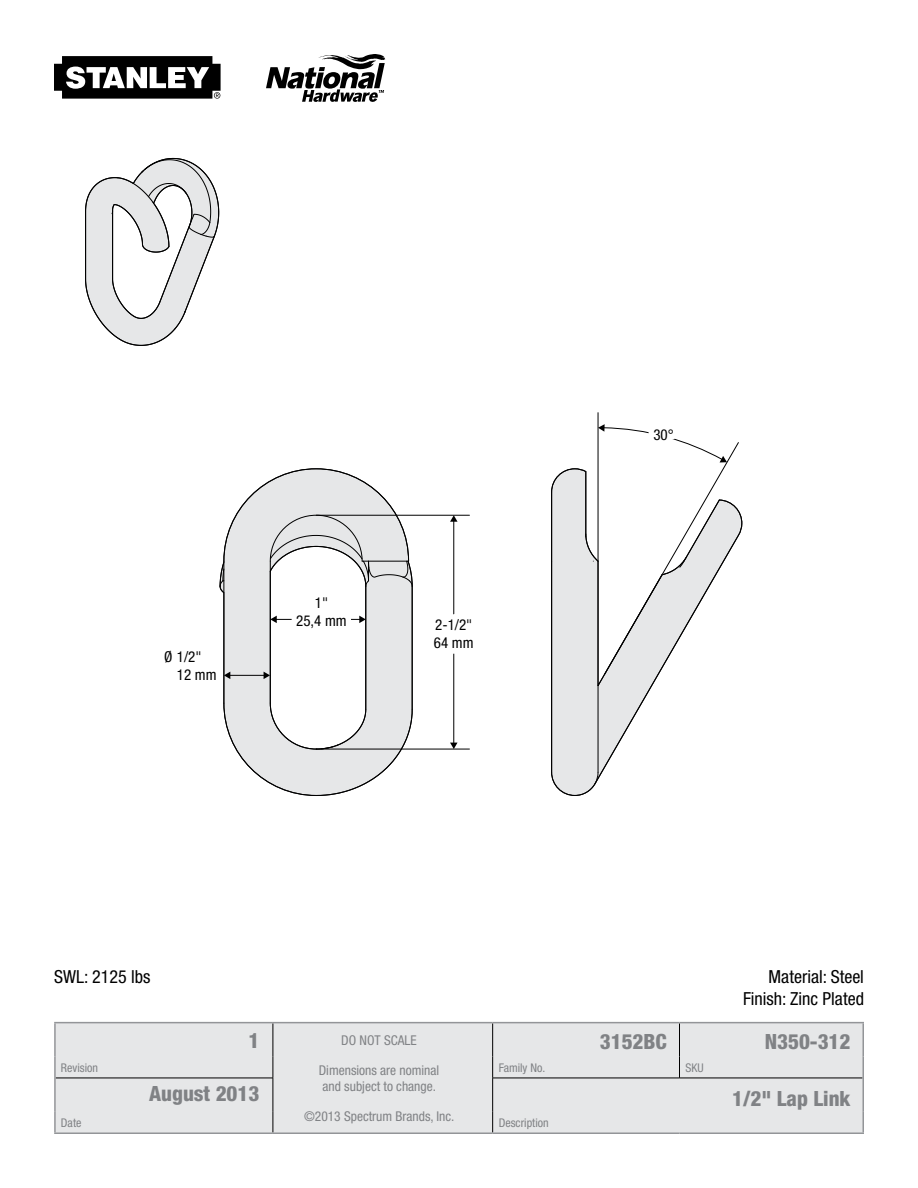
<style>
.page{position:relative;width:918px;height:1188px;background:#fff}
.page>*{position:absolute;margin:0;border:0;box-sizing:border-box;transform-origin:0 0}
.t1{font:800 condensed 21px "Helvetica Neue";color:#808285}
.t2{font:condensed 18px/21.6px "Helvetica Neue";color:#000;text-align:right}
.t3{font:condensed 15px/18px "Helvetica Neue";color:#000}
.t4{font:condensed 13.5px/16.2px "Helvetica Neue";color:#808285}
.t5{font:condensed 12px "Helvetica Neue";color:#808285}
</style>
<div class="page">
<svg style="left:54px;top:56px;width:167px;height:43px"></svg>
<svg style="left:266px;top:54px;width:119px;height:48px"></svg>
<div style="left:56px;top:1023px;width:806px;height:109px;background:#e6e7e8"></div>
<hr style="left:273px;top:1023px;width:1px;height:33px;background:#000">
<hr style="left:492px;top:1023px;width:1px;height:33px;background:#000">
<hr style="left:679px;top:1023px;width:1px;height:33px;background:#000">
<svg style="left:273px;top:1056px;width:1px;height:22px"></svg>
<svg style="left:492px;top:1056px;width:1px;height:22px"></svg>
<svg style="left:679px;top:1056px;width:1px;height:22px"></svg>
<hr style="left:56px;top:1078px;width:217px;height:1px;background:#000">
<hr style="left:273px;top:1078px;width:1px;height:34px;background:#000">
<hr style="left:492px;top:1078px;width:188px;height:1px;background:#000">
<hr style="left:492px;top:1078px;width:1px;height:34px;background:#000">
<hr style="left:680px;top:1078px;width:183px;height:1px;background:#000">
<svg style="left:273px;top:1112px;width:1px;height:20px"></svg>
<svg style="left:492px;top:1112px;width:1px;height:20px"></svg>
<hr style="left:54px;top:1022px;width:219px;height:1px;background:#939598">
<hr style="left:54px;top:1023px;width:2px;height:33px;background:#939598">
<hr style="left:54px;top:1056px;width:2px;height:22px;background:#939598">
<hr style="left:273px;top:1022px;width:220px;height:1px;background:#939598">
<hr style="left:273px;top:1132px;width:220px;height:2px;background:#939598">
<hr style="left:493px;top:1022px;width:187px;height:1px;background:#939598">
<hr style="left:680px;top:1022px;width:184px;height:1px;background:#939598">
<hr style="left:862px;top:1023px;width:2px;height:33px;background:#939598">
<hr style="left:862px;top:1056px;width:2px;height:22px;background:#939598">
<hr style="left:54px;top:1078px;width:2px;height:34px;background:#939598">
<hr style="left:862px;top:1078px;width:2px;height:34px;background:#939598">
<hr style="left:54px;top:1112px;width:2px;height:20px;background:#939598">
<hr style="left:54px;top:1132px;width:219px;height:2px;background:#939598">
<hr style="left:862px;top:1112px;width:2px;height:20px;background:#939598">
<hr style="left:493px;top:1132px;width:187px;height:2px;background:#939598">
<hr style="left:680px;top:1132px;width:184px;height:2px;background:#939598">
<svg style="left:85px;top:157px;width:135px;height:189px"></svg>
<hr style="left:316px;top:515px;width:153px;height:1px;background:#000">
<hr style="left:316px;top:749px;width:153px;height:1px;background:#000">
<hr style="left:453px;top:521px;width:1px;height:223px;background:#000">
<svg style="left:450px;top:515px;width:8px;height:7px"></svg>
<svg style="left:450px;top:743px;width:8px;height:6px"></svg>
<hr style="left:598px;top:413px;width:1px;height:148px;background:#000">
<svg style="left:453px;top:609px;width:2px;height:81px"></svg>
<svg style="left:219px;top:468px;width:194px;height:328px"></svg>
<svg style="left:551px;top:419px;width:191px;height:377px"></svg>
<div style="left:663px;top:425px;width:15px;height:14px;border:10px solid #fff;border-radius:50%"></div>
<div style="left:664px;top:425px;width:13px;height:14px;border:10px solid #fff;border-radius:50%"></div>
<p class="t3" style="left:177px;top:648px;width:41px;text-indent:-13px">Ø 1/2"<br>12 mm</p>
<p class="t3" style="left:296px;top:594px;width:52px;text-align:center">1"<br>25,4 mm</p>
<p class="t3" style="left:434px;top:616px;width:41px">2-1/2"<br>64 mm</p>
<h2 class="t2" style="left:54px;top:966px;width:98px">SWL: 2125 lbs</h2>
<p class="t3" style="left:653px;top:426px;width:22px">30°</p>
<h2 class="t2" style="left:743px;top:966px;width:122px">Material: Steel<br>Finish: Zinc Plated</h2>
<h1 class="t1" style="left:248px;top:1028px;width:12px">1</h1>
<p class="t4" style="left:341px;top:1033px;width:77px">DO NOT SCALE</p>
<p class="t4" style="left:319px;top:1062px;width:122px">Dimensions are nominal and subject to change.</p>
<p class="t4" style="left:304px;top:1108px;width:152px">©2013 Spectrum Brands, Inc.</p>
<h1 class="t1" style="left:600px;top:1029px;width:69px">3152BC</h1>
<h1 class="t1" style="left:765px;top:1029px;width:87px">N350-312</h1>
<p class="t5" style="left:61px;top:1061px;width:39px">Revision</p>
<p class="t5" style="left:499px;top:1061px;width:48px">Family No.</p>
<p class="t5" style="left:686px;top:1061px;width:20px">SKU</p>
<h1 class="t1" style="left:149px;top:1080px;width:112px">August 2013</h1>
<p class="t5" style="left:61px;top:1116px;width:22px">Date</p>
<p class="t5" style="left:499px;top:1116px;width:51px">Description</p>
<h1 class="t1" style="left:732px;top:1085px;width:120px">1/2" Lap Link</h1>
</div>
